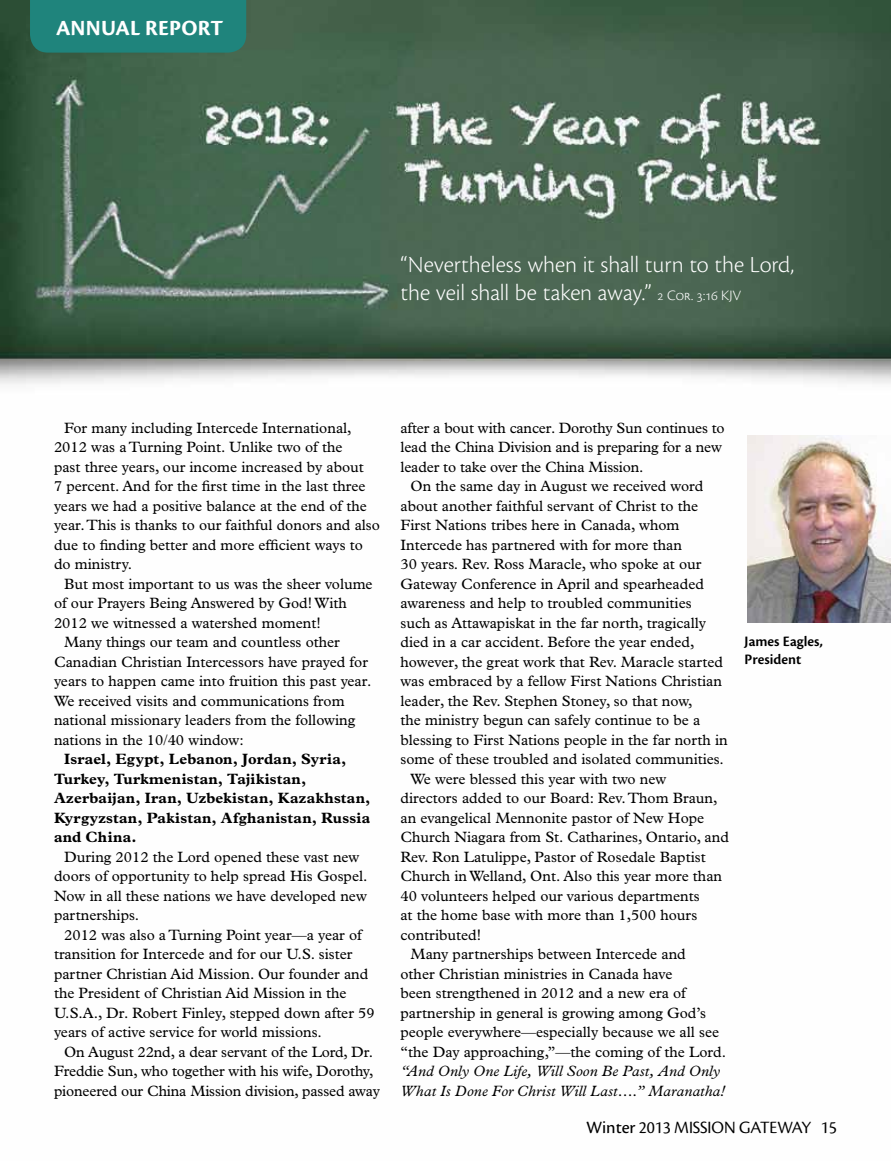
<style>
.page{position:relative;width:891px;height:1161px;background:#fff}
.page>*{position:absolute;margin:0;border:0;box-sizing:border-box;transform-origin:0 0}
.t1{font:300 24px/28.5px "Cronos Pro";color:#fff}
.t2{font:700 22.5px "Cronos Pro";letter-spacing:.01em;color:#fff}
.t3{font:18px "Cronos Pro Disp";color:#000}
.t4{font:15px/19.5px "Plantin Std";color:#000}
.t5{font:700 15px/19.5px "Plantin Std";letter-spacing:.015em;color:#000}
.t6{font:italic 15px/19.5px "Plantin Std";letter-spacing:.01em;color:#000}
.t7{font:600 15px/18px "Cronos Pro";letter-spacing:.005em;color:#000}
.s1{font-size:15px}
.s2{font-family:"Cronos Pro Capt"}
</style>
<div class="page">
<img style="left:0;top:0;width:891px;height:623px">
<img style="left:747px;top:435px;width:144px;height:187px">
<div style="left:30px;top:0;width:216px;height:53px;background:#1f847c"></div>
<h2 class="t2" style="left:56px;top:15px;width:169px">ANNUAL REPORT</h2>
<h1 class="t1" style="left:400px;top:250px;width:395px">“Nevertheless when it shall turn to the Lord, the veil shall be taken away.” <span class="s1">2 Cor. 3:16 KJV</span></h1>
<p class="t4" style="left:54px;top:418px;width:328px;text-indent:10px">For many including Intercede International, 2012 was a Turning Point. Unlike two of the<br>past three years, our income increased by about<br>7 percent. And for the first time in the last three years we had a positive balance at the end of the year. This is thanks to our faithful donors and also due to finding better and more efficient ways to do ministry.</p>
<p class="t4" style="left:64px;top:574px;width:310px">But most important to us was the sheer volume</p>
<p class="t4" style="left:54px;top:594px;width:294px">of our Prayers Being Answered by God! With</p>
<p class="t4" style="left:54px;top:613px;width:268px">2012 we witnessed a watershed moment!</p>
<p class="t4" style="left:64px;top:633px;width:277px">Many things our team and countless other</p>
<p class="t4" style="left:54px;top:652px;width:315px">Canadian Christian Intercessors have prayed for</p>
<p class="t4" style="left:54px;top:672px;width:319px">years to happen came into fruition this past year.</p>
<p class="t4" style="left:54px;top:691px;width:292px">We received visits and communications from</p>
<p class="t4" style="left:54px;top:711px;width:303px">national missionary leaders from the following</p>
<p class="t4" style="left:54px;top:730px;width:191px">nations in the 10/40 window:</p>
<p class="t5" style="left:54px;top:749px;width:318px;text-indent:10px">Israel, Egypt, Lebanon, Jordan, Syria, Turkey, Turkmenistan, Tajikistan, Azerbaijan, Iran, Uzbekistan, Kazakhstan, Kyrgyzstan, Pakistan, Afghanistan, Russia and China.</p>
<p class="t4" style="left:54px;top:847px;width:315px;text-indent:10px">During 2012 the Lord opened these vast new doors of opportunity to help spread His Gospel.<br>Now in all these nations we have developed new partnerships.</p>
<p class="t4" style="left:54px;top:925px;width:322px;text-indent:10px">2012 was also a Turning Point year—a year of transition for Intercede and for our U.S. sister partner Christian Aid Mission. Our founder and the President of Christian Aid Mission in the U.S.A., Dr. Robert Finley, stepped down after 59 years of active service for world missions.</p>
<p class="t4" style="left:54px;top:1042px;width:327px;text-align:center">On August 22nd, a dear servant of the Lord, Dr.<br>Freddie Sun, who together with his wife, Dorothy, pioneered our China Mission division, passed away</p>
<p class="t4" style="left:401px;top:418px;width:326px">after a bout with cancer. Dorothy Sun continues to lead the China Division and is preparing for a new leader to take over the China Mission.</p>
<p class="t4" style="left:411px;top:477px;width:294px">On the same day in August we received word</p>
<p class="t4" style="left:401px;top:496px;width:299px">about another faithful servant of Christ to the</p>
<p class="t4" style="left:401px;top:516px;width:281px">First Nations tribes here in Canada, whom</p>
<p class="t4" style="left:401px;top:535px;width:283px">Intercede has partnered with for more than</p>
<p class="t4" style="left:401px;top:555px;width:302px">30 years. Rev. Ross Maracle, who spoke at our</p>
<p class="t4" style="left:401px;top:574px;width:305px">Gateway Conference in April and spearheaded</p>
<p class="t4" style="left:401px;top:594px;width:293px">awareness and help to troubled communities</p>
<p class="t4" style="left:401px;top:613px;width:307px">such as Attawapiskat in the far north, tragically</p>
<p class="t4" style="left:401px;top:633px;width:295px">died in a car accident. Before the year ended,</p>
<p class="t4" style="left:401px;top:652px;width:324px">however, the great work that Rev. Maracle started</p>
<p class="t4" style="left:401px;top:672px;width:323px">was embraced by a fellow First Nations Christian</p>
<p class="t4" style="left:401px;top:691px;width:294px">leader, the Rev. Stephen Stoney, so that now,</p>
<p class="t4" style="left:401px;top:711px;width:301px">the ministry begun can safely continue to be a</p>
<p class="t4" style="left:401px;top:730px;width:329px">blessing to First Nations people in the far north in</p>
<p class="t4" style="left:401px;top:750px;width:325px">some of these troubled and isolated communities.</p>
<p class="t4" style="left:411px;top:769px;width:257px">We were blessed this year with two new</p>
<p class="t4" style="left:401px;top:789px;width:319px">directors added to our Board: Rev. Thom Braun,</p>
<p class="t4" style="left:401px;top:808px;width:305px">an evangelical Mennonite pastor of New Hope</p>
<p class="t4" style="left:401px;top:828px;width:330px">Church Niagara from St. Catharines, Ontario, and</p>
<p class="t4" style="left:401px;top:847px;width:307px">Rev. Ron Latulippe, Pastor of Rosedale Baptist</p>
<p class="t4" style="left:401px;top:867px;width:323px">Church in Welland, Ont. Also this year more than</p>
<p class="t4" style="left:401px;top:886px;width:301px">40 volunteers helped our various departments</p>
<p class="t4" style="left:401px;top:906px;width:298px">at the home base with more than 1,500 hours</p>
<p class="t4" style="left:401px;top:925px;width:82px">contributed!</p>
<p class="t4" style="left:411px;top:945px;width:277px">Many partnerships between Intercede and</p>
<p class="t4" style="left:401px;top:964px;width:273px">other Christian ministries in Canada have</p>
<p class="t4" style="left:401px;top:984px;width:287px">been strengthened in 2012 and a new era of</p>
<p class="t4" style="left:401px;top:1003px;width:307px">partnership in general is growing among God’s</p>
<p class="t4" style="left:401px;top:1023px;width:320px">people everywhere—especially because we all see</p>
<p class="t4" style="left:401px;top:1042px;width:327px">“the Day approaching,”—the coming of the Lord.</p>
<p class="t6" style="left:401px;top:1061px;width:326px">“And Only One Life, Will Soon Be Past, And Only<br>What Is Done For Christ Will Last….” Maranatha!</p>
<p class="t7" style="left:745px;top:632px;width:80px">James Eagles,<br>President</p>
<p class="t3" style="left:586px;top:1117px;width:252px"><span class="s2">Winter</span> 2013 MISSION GATEWAY 15</p>
</div>
